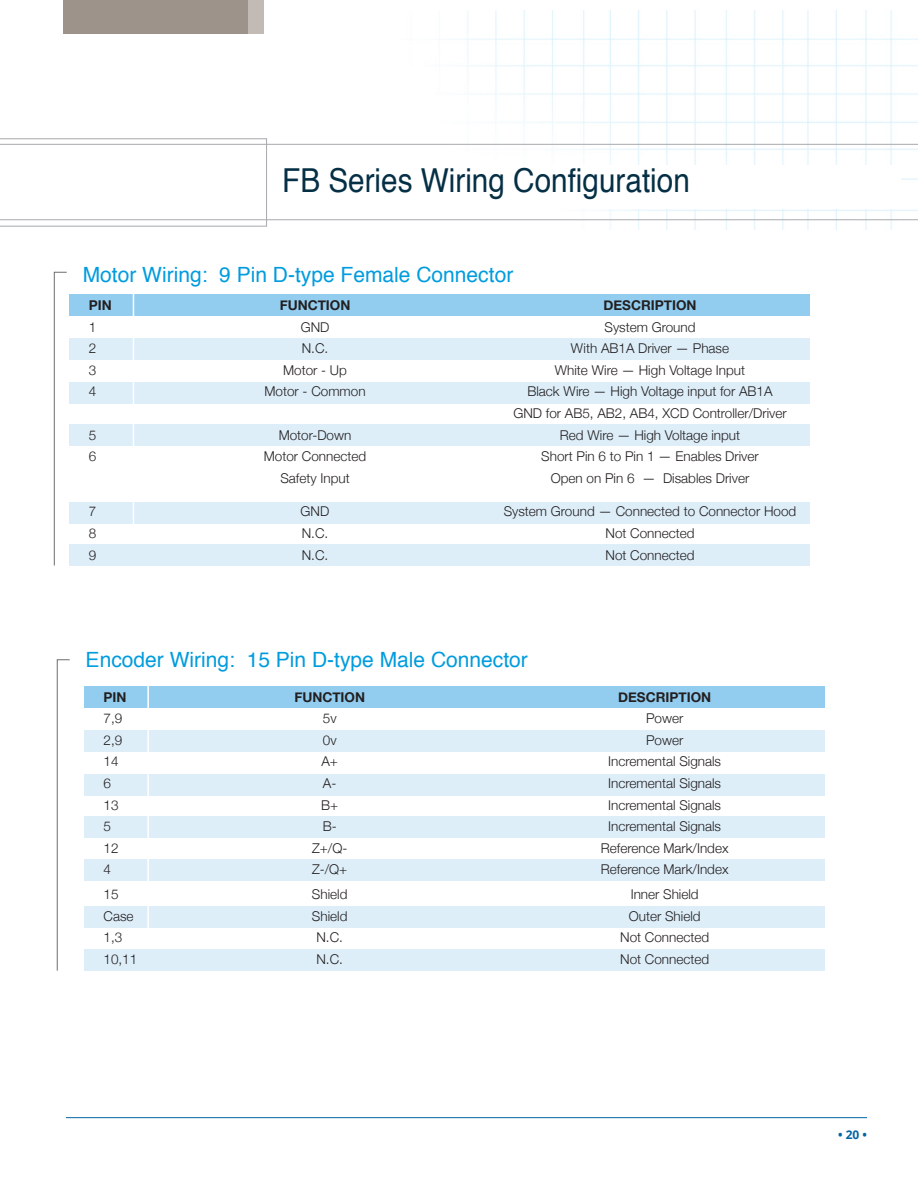
<style>
.page{position:relative;width:918px;height:1188px;background:#fff}
.page>*{position:absolute;margin:0;border:0;box-sizing:border-box;transform-origin:0 0}
.t1{font:33px "Helvetica";color:#052f45;scale:.9 1}
.t2{font:21px "Helvetica";color:#009cde}
.t3{font:300 13.5px/21.6px "Helvetica Neue";color:#231f20;text-align:center}
.t4{font:700 13.5px "Helvetica Neue";color:#231f20}
.t5{font:700 12px "Open Sans";color:#0065a2}
</style>
<div class="page">
<hr style="left:66px;top:1117px;width:801px;height:1px;background:#0065a2">
<img style="left:63px;top:11px;width:855px;height:218px">
<svg style="left:0;top:138px;width:267px;height:89px"></svg>
<hr style="left:0;top:144px;width:918px;height:1px;background:#a8a9ad">
<hr style="left:0;top:219px;width:918px;height:1px;background:#a8a9ad">
<div style="left:281px;top:165px;width:620px;height:44px;background:#fff"></div>
<div style="left:70px;top:295px;width:740px;height:21px;background:#92cdf0"></div>
<div style="left:69px;top:339px;width:741px;height:21px;background:#ddeef9"></div>
<div style="left:69px;top:382px;width:741px;height:22px;background:#ddeef9"></div>
<div style="left:69px;top:424px;width:741px;height:22px;background:#ddeef9"></div>
<div style="left:69px;top:502px;width:741px;height:22px;background:#ddeef9"></div>
<div style="left:69px;top:544px;width:741px;height:22px;background:#ddeef9"></div>
<svg style="left:54px;top:272px;width:13px;height:294px"></svg>
<svg style="left:57px;top:659px;width:13px;height:312px"></svg>
<hr style="left:133px;top:288px;width:1px;height:254px;background:#fff">
<div style="left:84px;top:686px;width:740px;height:22px;background:#92cdf0"></div>
<div style="left:84px;top:730px;width:740px;height:22px;background:#ddeef9"></div>
<div style="left:84px;top:774px;width:740px;height:21px;background:#ddeef9"></div>
<div style="left:84px;top:816px;width:740px;height:21px;background:#ddeef9"></div>
<div style="left:84px;top:859px;width:740px;height:22px;background:#ddeef9"></div>
<div style="left:84px;top:906px;width:740px;height:21px;background:#ddeef9"></div>
<div style="left:84px;top:949px;width:740px;height:22px;background:#ddeef9"></div>
<hr style="left:147px;top:680px;width:2px;height:253px;background:#fff">
<div style="left:64px;top:0;width:200px;height:33px;background:#9e938a"></div>
<div style="left:248px;top:0;width:29px;height:33px;background:#fff;opacity:.37"></div>
<p class="t1" style="left:282px;top:166px;width:454px">FB Series Wiring Configuration</p>
<p class="t2" style="left:83px;top:266px;width:432px">Motor Wiring: 9 Pin D-type Female Connector</p>
<p class="t4" style="left:89px;top:297px;width:24px">PIN</p>
<p class="t4" style="left:280px;top:297px;width:72px">FUNCTION</p>
<p class="t4" style="left:604px;top:297px;width:94px">DESCRIPTION</p>
<p class="t3" style="left:89px;top:316px;width:9px">1</p>
<p class="t3" style="left:301px;top:316px;width:30px">GND</p>
<p class="t3" style="left:605px;top:316px;width:93px">System Ground</p>
<p class="t3" style="left:89px;top:337px;width:9px">2</p>
<p class="t3" style="left:302px;top:337px;width:28px">N.C.</p>
<p class="t3" style="left:571px;top:337px;width:160px">With AB1A Driver — Phase</p>
<p class="t3" style="left:89px;top:359px;width:9px">3</p>
<p class="t3" style="left:283px;top:359px;width:65px">Motor - Up</p>
<p class="t3" style="left:555px;top:359px;width:192px">White Wire — High Voltage Input</p>
<p class="t3" style="left:89px;top:381px;width:9px">4</p>
<p class="t3" style="left:265px;top:381px;width:103px">Motor - Common</p>
<p class="t3" style="left:513px;top:381px;width:275px">Black Wire — High Voltage input for AB1A<br>GND for AB5, AB2, AB4, XCD Controller/Driver</p>
<p class="t3" style="left:89px;top:424px;width:9px">5</p>
<p class="t3" style="left:279px;top:424px;width:74px">Motor-Down</p>
<p class="t3" style="left:560px;top:424px;width:182px">Red Wire — High Voltage input</p>
<p class="t3" style="left:89px;top:445px;width:9px">6</p>
<p class="t3" style="left:264px;top:445px;width:104px">Motor Connected</p>
<p class="t3" style="left:541px;top:445px;width:219px">Short Pin 6 to Pin 1 — Enables Driver</p>
<p class="t3" style="left:280px;top:467px;width:71px">Safety Input</p>
<p class="t3" style="left:551px;top:467px;width:200px">Open on Pin 6 — Disables Driver</p>
<p class="t3" style="left:89px;top:501px;width:9px">7</p>
<p class="t3" style="left:301px;top:501px;width:30px">GND</p>
<p class="t3" style="left:504px;top:501px;width:294px">System Ground — Connected to Connector Hood</p>
<p class="t3" style="left:89px;top:522px;width:9px">8</p>
<p class="t3" style="left:302px;top:522px;width:28px">N.C.</p>
<p class="t3" style="left:606px;top:522px;width:91px">Not Connected</p>
<p class="t3" style="left:89px;top:544px;width:9px">9</p>
<p class="t3" style="left:302px;top:544px;width:28px">N.C.</p>
<p class="t3" style="left:606px;top:544px;width:91px">Not Connected</p>
<p class="t2" style="left:86px;top:650px;width:444px">Encoder Wiring: 15 Pin D-type Male Connector</p>
<p class="t4" style="left:104px;top:689px;width:24px">PIN</p>
<p class="t4" style="left:294px;top:689px;width:72px">FUNCTION</p>
<p class="t4" style="left:618px;top:689px;width:94px">DESCRIPTION</p>
<p class="t3" style="left:104px;top:707px;width:20px">7,9</p>
<p class="t3" style="left:323px;top:707px;width:15px">5v</p>
<p class="t3" style="left:646px;top:707px;width:39px">Power</p>
<p class="t3" style="left:104px;top:729px;width:20px">2,9</p>
<p class="t3" style="left:323px;top:729px;width:15px">0v</p>
<p class="t3" style="left:646px;top:729px;width:39px">Power</p>
<p class="t3" style="left:104px;top:751px;width:17px">14</p>
<p class="t3" style="left:321px;top:751px;width:18px">A+</p>
<p class="t3" style="left:608px;top:751px;width:114px">Incremental Signals</p>
<p class="t3" style="left:104px;top:772px;width:9px">6</p>
<p class="t3" style="left:323px;top:772px;width:15px">A-</p>
<p class="t3" style="left:608px;top:772px;width:114px">Incremental Signals</p>
<p class="t3" style="left:104px;top:794px;width:17px">13</p>
<p class="t3" style="left:321px;top:794px;width:19px">B+</p>
<p class="t3" style="left:608px;top:794px;width:114px">Incremental Signals</p>
<p class="t3" style="left:104px;top:815px;width:9px">5</p>
<p class="t3" style="left:323px;top:815px;width:15px">B-</p>
<p class="t3" style="left:608px;top:815px;width:114px">Incremental Signals</p>
<p class="t3" style="left:104px;top:837px;width:17px">12</p>
<p class="t3" style="left:312px;top:837px;width:37px">Z+/Q-</p>
<p class="t3" style="left:601px;top:837px;width:129px">Reference Mark/Index</p>
<p class="t3" style="left:104px;top:859px;width:9px">4</p>
<p class="t3" style="left:312px;top:859px;width:37px">Z-/Q+</p>
<p class="t3" style="left:601px;top:859px;width:129px">Reference Mark/Index</p>
<p class="t3" style="left:104px;top:883px;width:17px">15</p>
<p class="t3" style="left:312px;top:883px;width:37px">Shield</p>
<p class="t3" style="left:631px;top:883px;width:70px">Inner Shield</p>
<p class="t3" style="left:104px;top:905px;width:32px">Case</p>
<p class="t3" style="left:312px;top:905px;width:37px">Shield</p>
<p class="t3" style="left:629px;top:905px;width:73px">Outer Shield</p>
<p class="t3" style="left:104px;top:926px;width:20px">1,3</p>
<p class="t3" style="left:316px;top:926px;width:28px">N.C.</p>
<p class="t3" style="left:620px;top:926px;width:91px">Not Connected</p>
<p class="t3" style="left:104px;top:948px;width:35px">10,11</p>
<p class="t3" style="left:316px;top:948px;width:28px">N.C.</p>
<p class="t3" style="left:620px;top:948px;width:91px">Not Connected</p>
<p class="t5" style="left:838px;top:1127px;width:30px">• 20 •</p>
</div>
